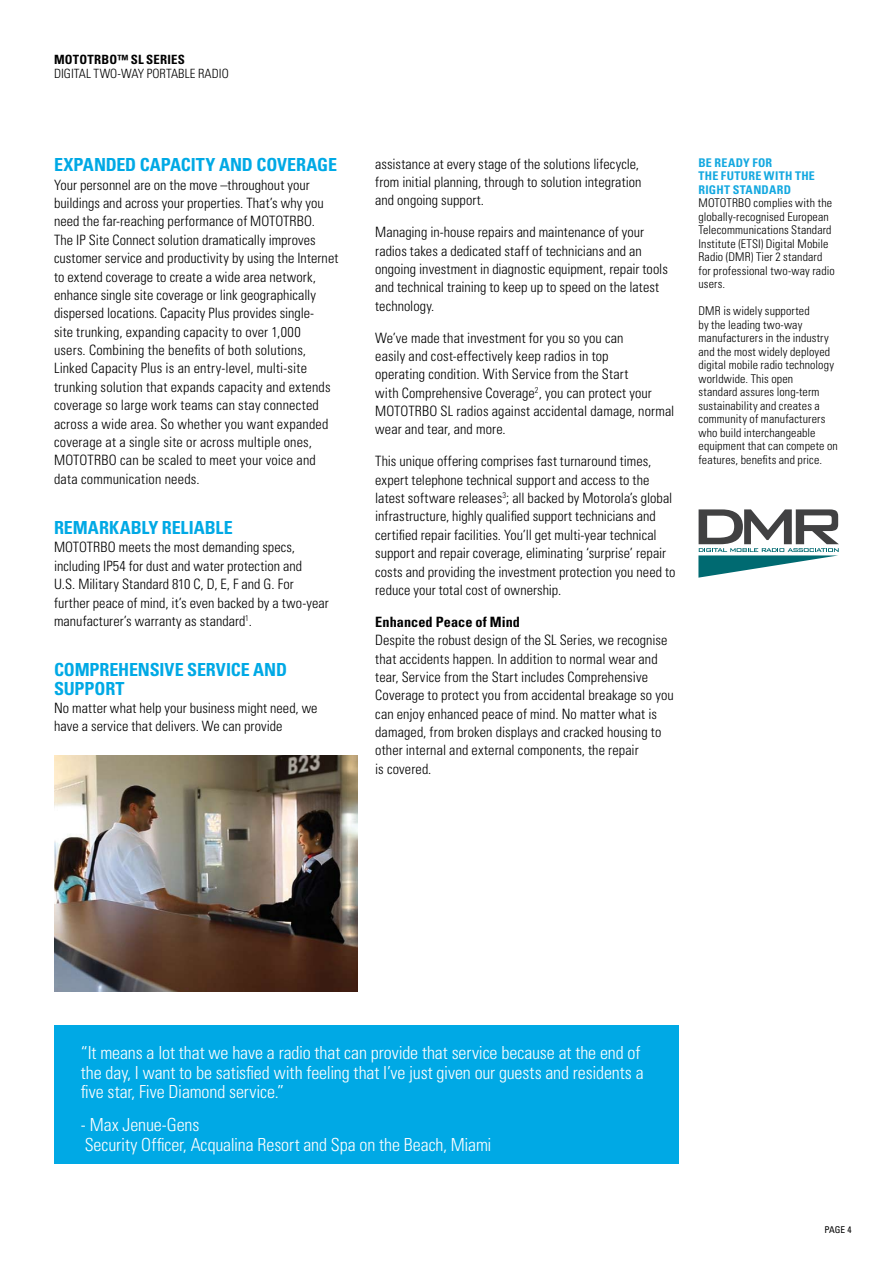
<style>
.page{position:relative;width:893px;height:1263px;background:#fff}
.page>*{position:absolute;margin:0;border:0;box-sizing:border-box;transform-origin:0 0}
.t1{font:300 condensed 18px/19.5px "Univers";letter-spacing:-.005em;color:#fff}
.t2{font:700 condensed 18px/18.5px "Univers";letter-spacing:-.005em;color:#00a9e5}
.t3{font:300 condensed 14.25px/18.3px "Univers";letter-spacing:.005em;color:#000}
.t4{font:700 condensed 14.25px "Univers";letter-spacing:.005em;color:#000}
.t5{font:300 condensed 12.75px "Univers";letter-spacing:.005em;color:#000}
.t6{font:700 condensed 12.75px "Univers";letter-spacing:.015em;color:#000}
.t7{font:300 condensed 12px/13.5px "Univers";letter-spacing:.01em;color:#000}
.t8{font:700 condensed 12px/13.5px "Univers";letter-spacing:.02em;color:#14a8e0}
.t9{font:condensed 9.3px "Univers";color:#000}
</style>
<div class="page">
<img style="left:54px;top:755px;width:303px;height:236px">
<svg style="left:698px;top:509px;width:141px;height:69px"></svg>
<div style="left:54px;top:1026px;width:624px;height:138px;background:#00a9e5"></div>
<p class="t6" style="left:54px;top:52px;width:107px">MOTOTRBO™ SL Series</p>
<p class="t5" style="left:54px;top:66px;width:176px">DIGITAL TWO-WAY PORTABLE RADIO</p>
<p class="t2" style="left:54px;top:155px;width:284px">EXPAN DED CAPACITY AN D COVERAGE</p>
<p class="t3" style="left:54px;top:175px;width:286px">Your personnel are on the move –throughout your buildings and across your properties. That’s why you need the far-reaching performance of MOTOTRBO.<br>The IP Site Connect solution dramatically improves customer service and productivity by using the Internet to extend coverage to create a wide area network, enhance single site coverage or link geographically dispersed locations. Capacity Plus provides single-<br>site trunking, expanding capacity to over 1,000<br>users. Combining the benefits of both solutions, Linked Capacity Plus is an entry-level, multi-site trunking solution that expands capacity and extends coverage so large work teams can stay connected across a wide area. So whether you want expanded coverage at a single site or across multiple ones, MOTOTRBO can be scaled to meet your voice and data communication needs.</p>
<p class="t2" style="left:54px;top:518px;width:180px">REMARKABLY RELIABLE</p>
<p class="t3" style="left:54px;top:538px;width:276px">MOTOTRBO meets the most demanding specs, including IP54 for dust and water protection and<br>U.S. Military Standard 810 C, D, E, F and G. For further peace of mind, it’s even backed by a two-year manufacturer’s warranty as standard<sup>1</sup>.</p>
<p class="t2" style="left:54px;top:660px;width:235px">COMPREHENSIVE SERVICE AND<br>SUPPORT</p>
<p class="t3" style="left:54px;top:698px;width:265px">No matter what help your business might need, we have a service that delivers. We can provide</p>
<p class="t3" style="left:375px;top:154px;width:268px">assistance at every stage of the solutions lifecycle, from initial planning, through to solution integration and ongoing support.</p>
<p class="t3" style="left:375px;top:223px;width:294px">Managing in-house repairs and maintenance of your radios takes a dedicated staff of technicians and an ongoing investment in diagnostic equipment, repair tools and technical training to keep up to speed on the latest technology.</p>
<p class="t3" style="left:375px;top:328px;width:301px">We’ve made that investment for you so you can<br>easily and cost-effectively keep radios in top<br>operating condition. With Service from the Start<br>with Comprehensive Coverage<sup>2</sup>, you can protect your MOTOTRBO SL radios against accidental damage, normal wear and tear, and more.</p>
<p class="t3" style="left:375px;top:452px;width:302px">This unique offering comprises fast turnaround times, expert telephone technical support and access to the latest software releases<sup>3</sup>; all backed by Motorola’s global infrastructure, highly qualified support technicians and certified repair facilities. You’ll get multi-year technical support and repair coverage, eliminating ‘surprise’ repair costs and providing the investment protection you need to reduce your total cost of ownership.</p>
<p class="t4" style="left:375px;top:613px;width:146px">Enhanced Peace of Mind</p>
<p class="t3" style="left:375px;top:631px;width:300px">Despite the robust design of the SL Series, we recognise that accidents happen. In addition to normal wear and tear, Service from the Start includes Comprehensive Coverage to protect you from accidental breakage so you can enjoy enhanced peace of mind. No matter what is damaged, from broken displays and cracked housing to other internal and external components, the repair<br>is covered.</p>
<p class="t8" style="left:698px;top:155px;width:118px">BE READY FOR<br>THE FUTURE WITH THE<br>RIGHT STAN DARD</p>
<p class="t7" style="left:698px;top:196px;width:138px">MOTOTRBO complies with the globally-recognised European<br>Telecommunications Standard<br>Institute (ETSI) Digital Mobile<br>Radio (DMR) Tier 2 standard for professional two-way radio users.</p>
<p class="t7" style="left:698px;top:304px;width:141px">DMR is widely supported<br>by the leading two-way manufacturers in the industry and the most widely deployed digital mobile radio technology worldwide. This open<br>standard assures long-term sustainability and creates a community of manufacturers who build interchangeable equipment that can compete on features, benefits and price.</p>
<p class="t1" style="left:81px;top:1043px;width:564px">“It means a lot that we have a radio that can provide that service because at the end of the day, I want to be satisfied with feeling that I’ve just given our guests and residents a five star, Five Diamond service.”</p>
<p class="t1" style="left:81px;top:1115px;width:412px">- Max Jenue-Gens<br>Security Officer, Acqualina Resort and Spa on the Beach, Miami</p>
<p class="t9" style="left:824px;top:1224px;width:29px">PAGE 4</p>
</div>
